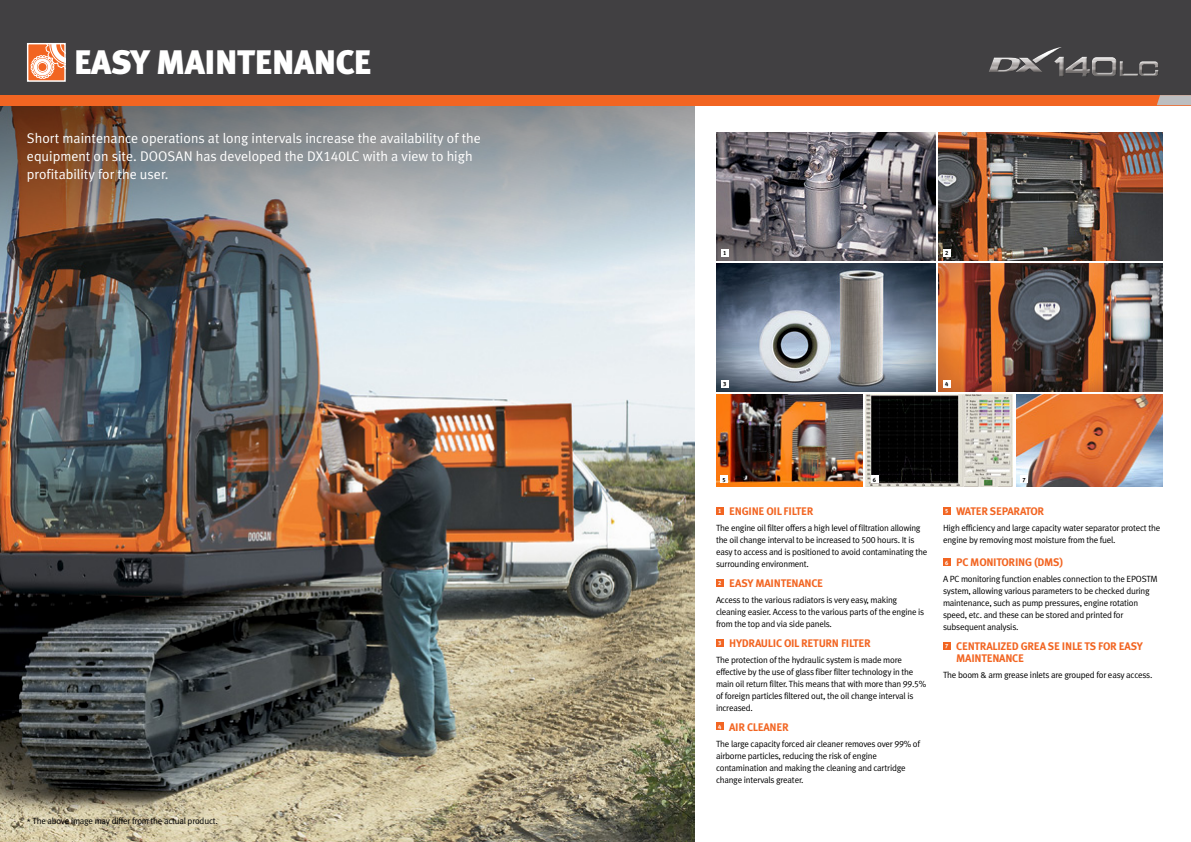
<style>
.page{position:relative;width:1191px;height:842px;background:#fff}
.page>*{position:absolute;margin:0;border:0;box-sizing:border-box;transform-origin:0 0}
.Head-1{font:900 34px "Meta Plus Lining";letter-spacing:-.025em;color:#fff}
._00본문{font:14px/18px "Meta Plus Lining Normal";color:#fff}
._00본문-2{font:700 11px/12px "Meta Plus Lining";letter-spacing:-.025em;color:#f26522}
._00본문-3{font:9px/12px "Meta Plus Lining Normal";letter-spacing:-.025em;color:#000}
._00본문-4{font:700 6px "Meta Plus Lining";color:#000}
._00본문-5{font:700 6px "Meta Plus Lining";color:#fff}
</style>
<div class="page">
<img style="left:0;top:0;width:1191px;height:842px">
<p class="Head-1" style="left:74px;top:43px;width:299px">EASY MAINTENANCE</p>
<p class="_00본문" style="left:27px;top:129px;width:455px">Short maintenance operations at long intervals increase the availability of the equipment on site. DOOSAN has developed the DX140LC with a view to high profitability for the user.</p>
<p class="_00본문-3" style="left:27px;top:815px;width:192px">* The above image may differ from the actual product.</p>
<p class="_00본문-4" style="left:723px;top:249px;width:5px">1</p>
<p class="_00본문-4" style="left:723px;top:380px;width:5px">3</p>
<p class="_00본문-4" style="left:945px;top:249px;width:5px">2</p>
<p class="_00본문-4" style="left:945px;top:380px;width:5px">4</p>
<p class="_00본문-4" style="left:873px;top:476px;width:5px">6</p>
<p class="_00본문-4" style="left:722px;top:476px;width:5px">5</p>
<p class="_00본문-4" style="left:1022px;top:476px;width:5px">7</p>
<p class="_00본문-5" style="left:718px;top:508px;width:5px">1</p>
<p class="_00본문-2" style="left:956px;top:505px;width:90px">WATER SEPARATOR</p>
<p class="_00본문-3" style="left:943px;top:522px;width:219px">High efficiency and large capacity water separator protect the engine by removing most moisture from the fuel.</p>
<p class="_00본문-2" style="left:729px;top:505px;width:86px">ENGINE OIL FILTER</p>
<p class="_00본문-3" style="left:716px;top:522px;width:213px">The engine oil filter offers a high level of filtration allowing the oil change interval to be increased to 500 hours. It is easy to access and is positioned to avoid contaminating the surrounding environment.</p>
<p class="_00본문-5" style="left:945px;top:508px;width:5px">5</p>
<p class="_00본문-2" style="left:956px;top:556px;width:108px">PC MONITORING (DMS)</p>
<p class="_00본문-3" style="left:943px;top:573px;width:216px">A PC monitoring function enables connection to the EPOSTM system, allowing various parameters to be checked during maintenance, such as pump pressures, engine rotation speed, etc. and these can be stored and printed for subsequent analysis.</p>
<p class="_00본문-5" style="left:945px;top:559px;width:5px">6</p>
<p class="_00본문-2" style="left:729px;top:577px;width:95px">EASY MAINTENANCE</p>
<p class="_00본문-3" style="left:716px;top:593px;width:210px">Access to the various radiators is very easy, making cleaning easier. Access to the various parts of the engine is from the top and via side panels.</p>
<p class="_00본문-5" style="left:718px;top:579px;width:5px">2</p>
<p class="_00본문-2" style="left:729px;top:637px;width:143px">HYDRAULIC OIL RETURN FILTER</p>
<p class="_00본문-3" style="left:716px;top:653px;width:212px">The protection of the hydraulic system is made more effective by the use of glass fiber filter technology in the main oil return filter. This means that with more than 99.5% of foreign particles filtered out, the oil change interval is increased.</p>
<p class="_00본문-5" style="left:718px;top:639px;width:5px">3</p>
<p class="_00본문-2" style="left:729px;top:721px;width:61px">AIR CLEANER</p>
<p class="_00본문-3" style="left:716px;top:737px;width:205px">The large capacity forced air cleaner removes over 99% of airborne particles, reducing the risk of engine contamination and making the cleaning and cartridge change intervals greater.</p>
<p class="_00본문-5" style="left:718px;top:723px;width:5px">4</p>
<p class="_00본문-2" style="left:956px;top:640px;width:188px">CENTRALIZED GREA SE INLE TS FOR EASY<br>MAINTENANCE</p>
<p class="_00본문-3" style="left:943px;top:669px;width:211px">The boom &amp; arm grease inlets are grouped for easy access.</p>
<p class="_00본문-5" style="left:945px;top:643px;width:5px">7</p>
</div>
